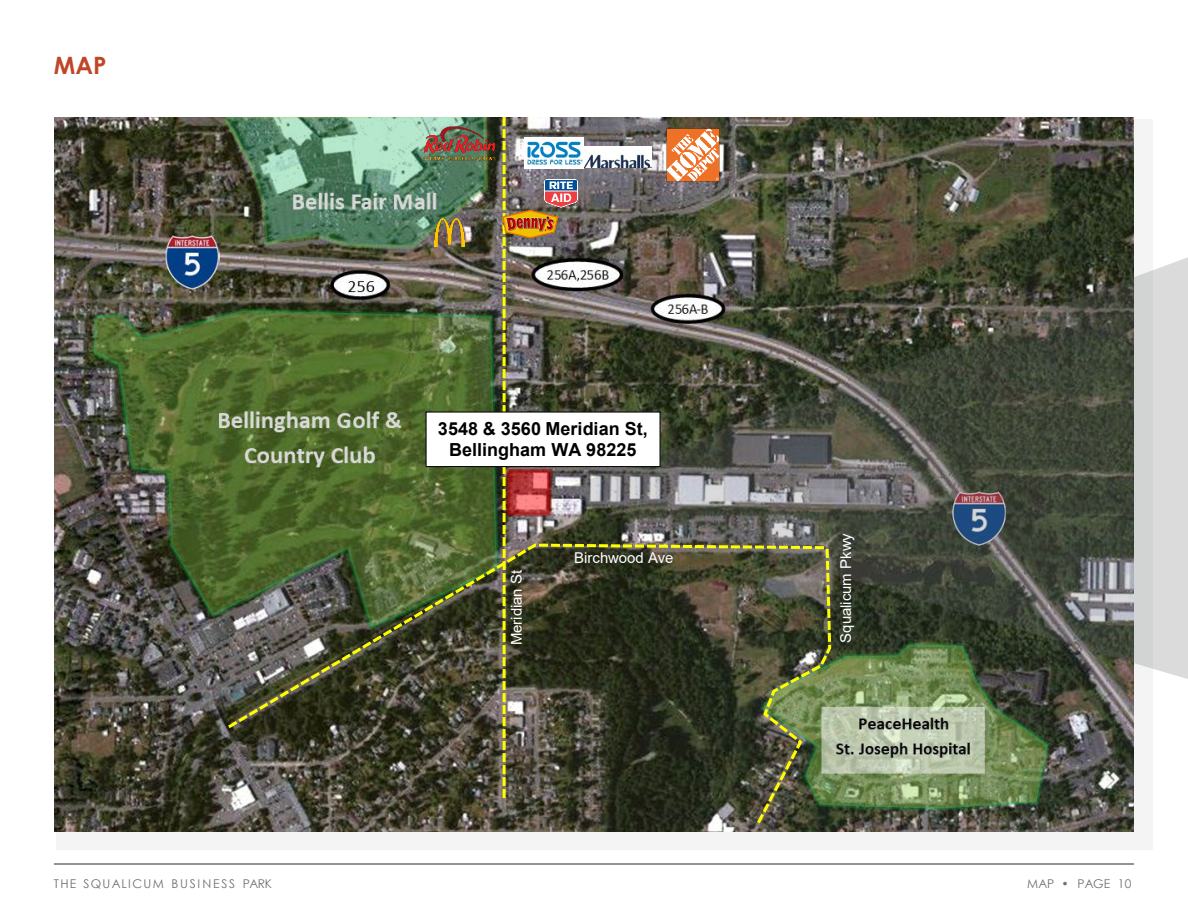
<style>
.page{position:relative;width:1188px;height:918px;background:#fff}
.page>*{position:absolute;margin:0;border:0;box-sizing:border-box;transform-origin:0 0}
.t1{font:700 24px "Century Gothic";color:#c14628}
.t2{font:700 18px/21.6px "Arial";letter-spacing:.005em;color:#000;text-align:center}
.t3{font:15px "Arial";color:#fff}
.t4{font:12px "Century Gothic";letter-spacing:.1em;color:#6f7073}
.t5{font:12px "Century Gothic";color:#6f7073}
</style>
<div class="page">
<hr style="left:54px;top:864px;width:1080px;height:1px;background:#282828">
<div style="left:56px;top:119px;width:1097px;height:731px;background:#f4f4f4"></div>
<img style="left:54px;top:117px;width:1080px;height:714px">
<svg style="left:555px;top:257px;width:633px;height:422px;background:#5d6056"></svg>
<svg style="left:503px;top:117px;width:3px;height:684px"></svg>
<img style="left:225px;top:542px;width:604px;height:189px">
<img style="left:753px;top:546px;width:80px;height:283px">
<img style="left:664px;top:126px;width:57px;height:57px">
<img style="left:424px;top:126px;width:72px;height:34px">
<img style="left:502px;top:210px;width:56px;height:28px">
<img style="left:544px;top:179px;width:33px;height:29px">
<img style="left:434px;top:219px;width:34px;height:27px">
<img style="left:583px;top:146px;width:69px;height:22px">
<img style="left:525px;top:138px;width:58px;height:30px">
<div style="left:425px;top:411px;width:236px;height:56px;background:#fff;border:1px solid #0d0d0d"></div>
<p class="t1" style="left:54px;top:47px;width:54px">MAP</p>
<p class="t2" style="left:438px;top:418px;width:211px">3548 &amp; 3560 Meridian St,<br>Bellingham WA 98225</p>
<p class="t3" style="left:506px;top:645px;width:77px;rotate:-90deg">Meridian St</p>
<p class="t3" style="left:574px;top:548px;width:101px">Birchwood Ave</p>
<p class="t3" style="left:836px;top:643px;width:111px;rotate:-90deg">Squalicum Pkwy</p>
<p class="t4" style="left:54px;top:875px;width:219px">THE SQUALICUM BUSINESS PARK</p>
<p class="t5" style="left:1027px;top:875px;width:106px">MAP • PAGE 10</p>
</div>
